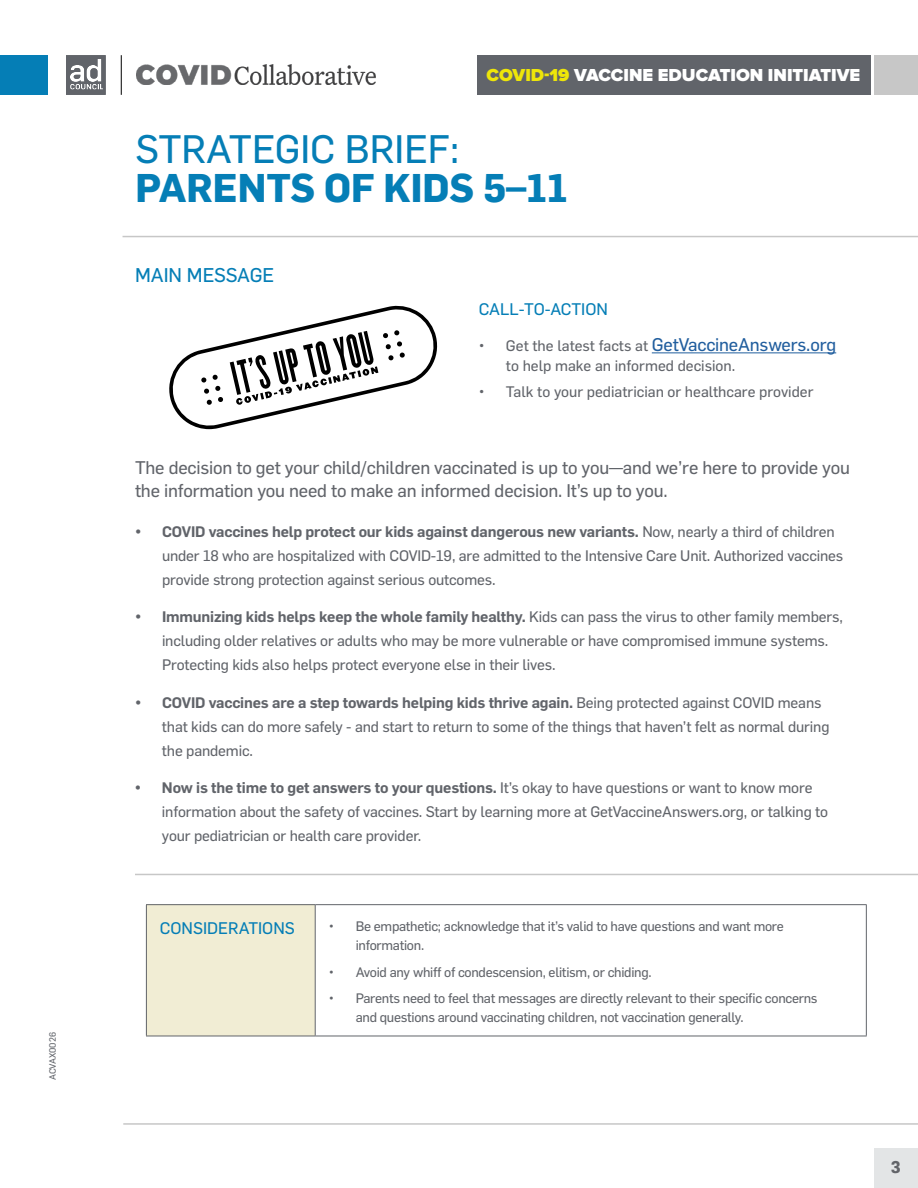
<style>
.page{position:relative;width:918px;height:1188px;background:#fff}
.page>*{position:absolute;margin:0;border:0;box-sizing:border-box;transform-origin:0 0}
.t1{font:700 39px "Flama";color:#057eb6}
.t2{font:39px "Flama Basic";color:#057eb6}
.t3{font:19.5px "Flama Basic";color:#057eb6}
.t4{font:18px/22.5px "Flama Basic";letter-spacing:-.01em;color:#61646a}
.t5{font:18px "Flama Basic";letter-spacing:-.01em;color:#215e9e}
.t6{font:900 18px "Proxima Nova";color:#fff}
.t7{font:16.5px "Flama Basic";color:#057eb6}
.t8{font:700 16.5px "Flama";color:#626469}
.t9{font:15px/24px "Flama Basic";letter-spacing:-.01em;color:#61646a}
.t10{font:600 15px "Flama";letter-spacing:-.01em;color:#61646a}
.t11{font:13.5px/19.5px "Flama Basic";letter-spacing:-.02em;color:#61646a}
.t12{font:9px "Flama Basic";color:#61646a}
.s1{color:#eee609}
.s2{font-size:15px;color:#61646a}
.s3{font-family:"Flama Basic";font-weight:400}
</style>
<div class="page">
<div style="left:874px;top:1148px;width:44px;height:40px;background:#e3e5e6"></div>
<img style="left:137px;top:65px;width:238px;height:20px">
<hr style="left:121px;top:55px;width:1px;height:40px;background:#000">
<div style="left:0;top:55px;width:48px;height:40px;background:#057eb6"></div>
<div style="left:477px;top:55px;width:393px;height:40px;background:#61646a"></div>
<div style="left:874px;top:55px;width:44px;height:40px;background:#c7c7c7"></div>
<hr style="left:123px;top:1123px;width:795px;height:2px;background:#c7c7c7">
<hr style="left:123px;top:236px;width:795px;height:1px;background:#c7c7c7">
<svg style="left:66px;top:55px;width:40px;height:40px"></svg>
<svg style="left:169px;top:305px;width:269px;height:124px"></svg>
<hr style="left:652px;top:352px;width:184px;height:1px;background:#215e9e">
<hr style="left:135px;top:874px;width:783px;height:1px;background:#c7c7c7">
<div style="left:146px;top:905px;width:169px;height:131px;background:#f1edd4"></div>
<hr style="left:146px;top:904px;width:169px;height:1px;background:#61646a">
<hr style="left:146px;top:905px;width:1px;height:131px;background:#61646a">
<hr style="left:315px;top:904px;width:552px;height:1px;background:#61646a">
<hr style="left:315px;top:905px;width:1px;height:131px;background:#61646a">
<hr style="left:866px;top:905px;width:1px;height:131px;background:#61646a">
<hr style="left:146px;top:1036px;width:169px;height:1px;background:#61646a">
<hr style="left:315px;top:1036px;width:552px;height:1px;background:#61646a">
<p class="t12" style="left:46px;top:1080px;width:49px;rotate:-90deg">ACVAX0026</p>
<p class="t6" style="left:487px;top:65px;width:375px"><span class="s1">COVID-19</span> VACCINE EDUCATION INITIATIVE</p>
<h1 class="t2" style="left:135px;top:122px;width:325px">STRATEGIC BRIEF:</h1>
<h1 class="t1" style="left:135px;top:160px;width:434px">PARENTS OF KIDS 5–11</h1>
<h2 class="t3" style="left:135px;top:261px;width:141px">MAIN MESSAGE</h2>
<p class="t7" style="left:479px;top:298px;width:130px">CALL-TO-ACTION</p>
<p class="t5" style="left:479px;top:332px;width:359px"><span class="s2">• Get the latest facts at</span> GetVaccineAnswers.org</p>
<p class="t9" style="left:506px;top:352px;width:231px">to help make an informed decision.</p>
<p class="t9" style="left:479px;top:379px;width:336px">• Talk to your pediatrician or healthcare provider</p>
<p class="t4" style="left:135px;top:456px;width:716px">The decision to get your child/children vaccinated is up to you—and we’re here to provide you the information you need to make an informed decision. It’s up to you.</p>
<p class="t10" style="left:135px;top:521px;width:701px">• COVID vaccines help protect our kids against dangerous new variants. <span class="s3">Now, nearly a third of children</span></p>
<p class="t9" style="left:162px;top:543px;width:683px">under 18 who are hospitalized with COVID-19, are admitted to the Intensive Care Unit. Authorized vaccines provide strong protection against serious outcomes.</p>
<p class="t10" style="left:135px;top:606px;width:709px">• Immunizing kids helps keep the whole family healthy. <span class="s3">Kids can pass the virus to other family members,</span></p>
<p class="t9" style="left:162px;top:628px;width:668px">including older relatives or adults who may be more vulnerable or have compromised immune systems.<br>Protecting kids also helps protect everyone else in their lives.</p>
<p class="t10" style="left:135px;top:692px;width:688px">• COVID vaccines are a step towards helping kids thrive again. <span class="s3">Being protected against COVID means</span></p>
<p class="t9" style="left:162px;top:714px;width:669px">that kids can do more safely - and start to return to some of the things that haven’t felt as normal during the pandemic.</p>
<p class="t10" style="left:135px;top:777px;width:679px">• Now is the time to get answers to your questions. <span class="s3">It’s okay to have questions or want to know more</span></p>
<p class="t9" style="left:162px;top:799px;width:668px">information about the safety of vaccines. Start by learning more at GetVaccineAnswers.org, or talking to your pediatrician or health care provider.</p>
<p class="t7" style="left:160px;top:916px;width:136px">CONSIDERATIONS</p>
<p class="t11" style="left:356px;top:916px;width:430px;text-indent:-27px">• Be empathetic; acknowledge that it’s valid to have questions and want more information.</p>
<p class="t11" style="left:329px;top:961px;width:324px">• Avoid any whiff of condescension, elitism, or chiding.</p>
<p class="t11" style="left:356px;top:988px;width:463px;text-indent:-27px">• Parents need to feel that messages are directly relevant to their specific concerns and questions around vaccinating children, not vaccination generally.</p>
<p class="t8" style="left:891px;top:1155px;width:11px">3</p>
</div>
